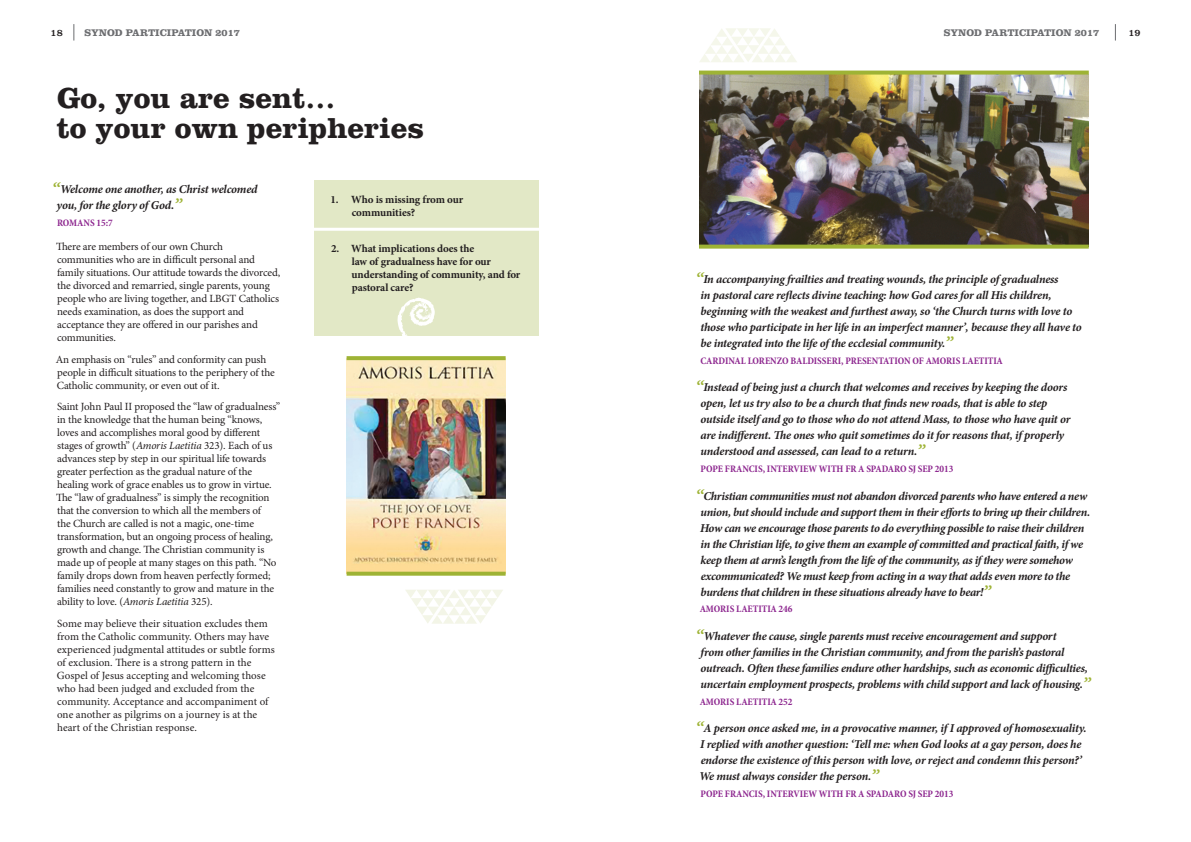
<style>
.page{position:relative;width:1191px;height:842px;background:#fff}
.page>*{position:absolute;margin:0;border:0;box-sizing:border-box;transform-origin:0 0}
.t1{font:700 30px/30px "Clarendon";color:#231f20}
.t2{font:italic 700 12px/16px "Minion Pro";letter-spacing:-.02em;color:#231f20}
.t3{font:11px/13px "Minion Pro";letter-spacing:-.01em;color:#231f20}
.t4{font:700 11px/13px "Minion Pro";letter-spacing:-.01em;color:#231f20}
.t5{font:700 condensed 10px "Minion Pro";letter-spacing:-.005em;color:#8d278f}
.t6{font:700 10px "Clarendon";color:#6c6d70}
.t7{font:10px "Clarendon";color:#231f20}
.s1{font-size:18px;color:#9eb335}
.s2{font-style:italic}
</style>
<div class="page">
<svg style="left:74px;top:24px;width:1px;height:17px"></svg>
<svg style="left:1115px;top:24px;width:1px;height:17px"></svg>
<img style="left:699px;top:75px;width:389px;height:170px">
<div style="left:315px;top:180px;width:224px;height:156px;background:#e2e8c6"></div>
<svg style="left:397px;top:297px;width:109px;height:75px"></svg>
<hr style="left:304px;top:228px;width:239px;height:3px;background:#fff">
<img style="left:346px;top:360px;width:159px;height:212px">
<svg style="left:700px;top:28px;width:97px;height:34px"></svg>
<svg style="left:405px;top:590px;width:98px;height:34px"></svg>
<svg style="left:346px;top:572px;width:159px;height:4px"></svg>
<svg style="left:699px;top:245px;width:389px;height:4px;background:#a7ba48"></svg>
<svg style="left:699px;top:71px;width:389px;height:4px;background:#a0b240"></svg>
<svg style="left:346px;top:356px;width:159px;height:4px"></svg>
<p class="t7" style="left:51px;top:27px;width:14px">18</p>
<p class="t6" style="left:84px;top:27px;width:157px">SYNOD PARTICIPATION 2017</p>
<p class="t6" style="left:943px;top:27px;width:157px">SYNOD PARTICIPATION 2017</p>
<p class="t7" style="left:1128px;top:27px;width:14px">19</p>
<h1 class="t1" style="left:56px;top:83px;width:369px">Go, you are sent…<br>to your own peripheries</h1>
<p class="t2" style="left:57px;top:181px;width:202px;text-indent:-5px"><span class="s1">“</span>Welcome one another, as Christ welcomed you, for the glory of God.<span class="s1">”</span></p>
<p class="t5" style="left:57px;top:216px;width:57px">ROMANS 15:7</p>
<p class="t3" style="left:56px;top:240px;width:226px">There are members of our own Church communities who are in difficult personal and family situations. Our attitude towards the divorced, the divorced and remarried, single parents, young people who are living together, and LBGT Catholics needs examination, as does the support and acceptance they are offered in our parishes and communities.</p>
<p class="t3" style="left:56px;top:353px;width:221px">An emphasis on “rules” and conformity can push people in difficult situations to the periphery of the<br>Catholic community, or even out of it.</p>
<p class="t3" style="left:56px;top:400px;width:226px">Saint John Paul II proposed the “law of gradualness” in the knowledge that the human being “knows, loves and accomplishes moral good by different stages of growth” (<span class="s2">Amoris Laetitia</span> 323). Each of us advances step by step in our spiritual life towards greater perfection as the gradual nature of the healing work of grace enables us to grow in virtue.<br>The “law of gradualness” is simply the recognition that the conversion to which all the members of<br>the Church are called is not a magic, one-time transformation, but an ongoing process of healing, growth and change. The Christian community is made up of people at many stages on this path. “No family drops down from heaven perfectly formed; families need constantly to grow and mature in the ability to love. (<span class="s2">Amoris Laetitia</span> 325).</p>
<p class="t3" style="left:57px;top:617px;width:220px">Some may believe their situation excludes them from the Catholic community. Others may have experienced judgmental attitudes or subtle forms of exclusion. There is a strong pattern in the Gospel of Jesus accepting and welcoming those who had been judged and excluded from the community. Acceptance and accompaniment of one another as pilgrims on a journey is at the heart of the Christian response.</p>
<p class="t4" style="left:352px;top:193px;width:113px;text-indent:-21px">1. Who is missing from our communities?</p>
<p class="t4" style="left:351px;top:241px;width:170px;text-indent:-20px">2. What implications does the<br>law of gradualness have for our understanding of community, and for pastoral care?</p>
<p class="t2" style="left:700px;top:271px;width:383px;text-indent:-5px"><span class="s1">“</span>In accompanying frailties and treating wounds, the principle of gradualness<br>in pastoral care reflects divine teaching: how God cares for all His children, beginning with the weakest and furthest away, so ‘the Church turns with love to those who participate in her life in an imperfect manner’, because they all have to be integrated into the life of the ecclesial community.<span class="s1">”</span></p>
<p class="t5" style="left:700px;top:354px;width:304px">CARDINAL LORENZO BALDISSERI, PRESENTATION OF AMORIS LAETITIA</p>
<p class="t2" style="left:700px;top:379px;width:371px;text-indent:-5px"><span class="s1">“</span>Instead of being just a church that welcomes and receives by keeping the doors open, let us try also to be a church that finds new roads, that is able to step outside itself and go to those who do not attend Mass, to those who have quit or are indifferent. The ones who quit sometimes do it for reasons that, if properly understood and assessed, can lead to a return.<span class="s1">”</span></p>
<p class="t5" style="left:700px;top:462px;width:254px">POPE FRANCIS, INTERVIEW WITH FR A SPADARO SJ SEP 2013</p>
<p class="t2" style="left:700px;top:487px;width:392px;text-indent:-5px"><span class="s1">“</span>Christian communities must not abandon divorced parents who have entered a new union, but should include and support them in their efforts to bring up their children.<br>How can we encourage those parents to do everything possible to raise their children in the Christian life, to give them an example of committed and practical faith, if we keep them at arm’s length from the life of the community, as if they were somehow excommunicated? We must keep from acting in a way that adds even more to the burdens that children in these situations already have to bear!<span class="s1">”</span></p>
<p class="t5" style="left:699px;top:602px;width:94px">AMORIS LAETITIA 246</p>
<p class="t2" style="left:700px;top:628px;width:391px;text-indent:-5px"><span class="s1">“</span>Whatever the cause, single parents must receive encouragement and support<br>from other families in the Christian community, and from the parish’s pastoral outreach. Often these families endure other hardships, such as economic difficulties, uncertain employment prospects, problems with child support and lack of housing.<span class="s1">”</span></p>
<p class="t5" style="left:699px;top:694px;width:94px">AMORIS LAETITIA 252</p>
<p class="t2" style="left:695px;top:720px;width:393px"><span class="s1">“</span>A person once asked me, in a provocative manner, if I approved of homosexuality.<br>I replied with another question: ‘Tell me: when God looks at a gay person, does he endorse the existence of this person with love, or reject and condemn this person?’ We must always consider the person.<span class="s1">”</span></p>
<p class="t5" style="left:700px;top:787px;width:254px">POPE FRANCIS, INTERVIEW WITH FR A SPADARO SJ SEP 2013</p>
</div>
